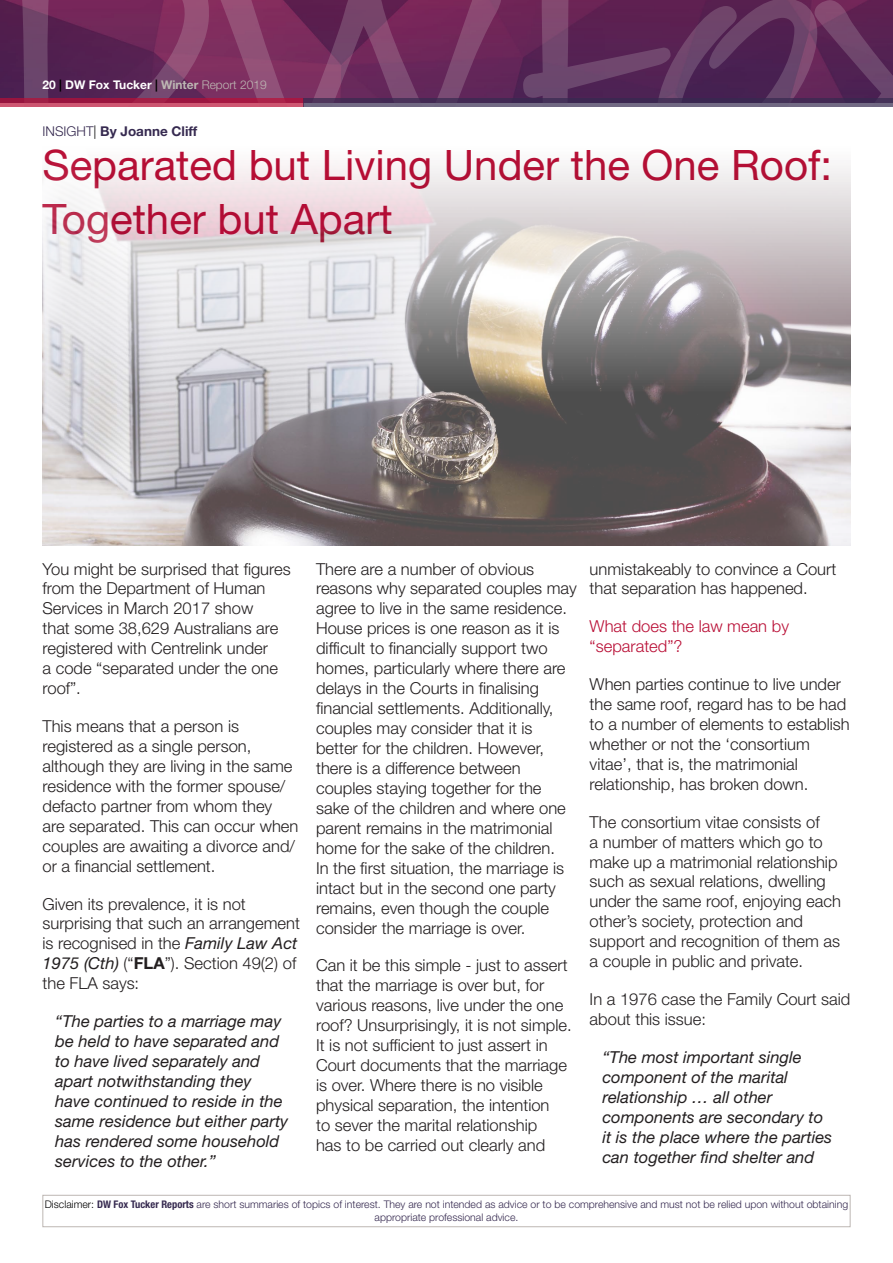
<style>
.page{position:relative;width:893px;height:1263px;background:#fff}
.page>*{position:absolute;margin:0;border:0;box-sizing:border-box;transform-origin:0 0}
.Heading{font:42px/54px "Helvetica Neue LT Std";color:#b90f36}
.Body{font:300 16.5px/20px "Helvetica Neue LT Std";color:#231f20}
.Quote_Body{font:italic 16.5px/20px "Helvetica Neue LT Std";color:#231f20}
.Body-2{font:300 16.5px/20px "Helvetica Neue LT Std";color:#b90f36}
.t1{font:700 13.5px "Helvetica Neue LT Std";color:#362a50}
.t2{font:700 12px "Helvetica Neue LT Std";color:#fff}
.t3{font:300 10.5px/13.5px "Helvetica Neue LT Std";color:#362a50;text-align:center}
.s1{color:#000}
.s2{color:#bdb7b3}
.s3{font-weight:300;color:#bdb7b3}
.s4{font-weight:300}
.s5{font-weight:300;color:#000}
.s6{font-weight:400;font-style:italic}
.s7{font-weight:700}
.s8{font-weight:700;font-stretch:condensed}
</style>
<div class="page">
<svg style="left:0;top:0;width:893px;height:98px;background:#6a305e"></svg>
<div style="left:43px;top:1195px;width:807px;height:32px;border:1px solid #bdb7b3"></div>
<svg style="left:0;top:98px;width:303px;height:8px;background:#b02f54"></svg>
<svg style="left:303px;top:98px;width:590px;height:8px;background:#534265"></svg>
<img style="left:43px;top:165px;width:807px;height:381px">
<p class="t2" style="left:43px;top:78px;width:226px">20 <span class="s1">|</span> DW Fox Tucker <span class="s1">|</span> <span class="s2">Winter</span> <span class="s3">Report 2019</span></p>
<p class="t1" style="left:43px;top:122px;width:156px"><span class="s4">INSIGHT</span><span class="s5">|</span> By Joanne Cliff</p>
<p class="Heading" style="left:43px;top:138px;width:791px">Separated but Living Under the One Roof:<br>Together but Apart</p>
<p class="Body" style="left:43px;top:558px;width:250px">You might be surprised that figures from the Department of Human<br>Services in March 2017 show<br>that some 38,629 Australians are registered with Centrelink under<br>a code “separated under the one roof”.</p>
<p class="Body" style="left:43px;top:716px;width:257px">This means that a person is registered as a single person, although they are living in the same residence with the former spouse/ defacto partner from whom they are separated. This can occur when couples are awaiting a divorce and/ or a financial settlement.</p>
<p class="Body" style="left:43px;top:893px;width:259px">Given its prevalence, it is not surprising that such an arrangement is recognised in the <span class="s6">Family Law Act<br>1975 (Cth)</span> (“<span class="s7">FLA</span>”). Section 49(2) of the FLA says:</p>
<p class="Quote_Body" style="left:55px;top:1011px;width:234px">“The parties to a marriage may be held to have separated and to have lived separately and apart notwithstanding they have continued to reside in the same residence but either party has rendered some household services to the other.”</p>
<p class="Body" style="left:316px;top:558px;width:262px">There are a number of obvious reasons why separated couples may agree to live in the same residence.<br>House prices is one reason as it is difficult to financially support two homes, particularly where there are delays in the Courts in finalising financial settlements. Additionally, couples may consider that it is better for the children. However, there is a difference between couples staying together for the sake of the children and where one parent remains in the matrimonial home for the sake of the children.<br>In the first situation, the marriage is intact but in the second one party remains, even though the couple consider the marriage is over.</p>
<p class="Body" style="left:316px;top:955px;width:257px">Can it be this simple - just to assert that the marriage is over but, for various reasons, live under the one roof? Unsurprisingly, it is not simple.<br>It is not sufficient to just assert in Court documents that the marriage is over. Where there is no visible physical separation, the intention<br>to sever the marital relationship<br>has to be carried out clearly and</p>
<p class="Body" style="left:590px;top:558px;width:248px">unmistakeably to convince a Court that separation has happened.</p>
<p class="Body-2" style="left:590px;top:616px;width:201px">What does the law mean by “separated”?</p>
<p class="Body" style="left:590px;top:674px;width:262px">When parties continue to live under the same roof, regard has to be had to a number of elements to establish whether or not the ‘consortium vitae’, that is, the matrimonial relationship, has broken down.</p>
<p class="Body" style="left:590px;top:811px;width:253px">The consortium vitae consists of<br>a number of matters which go to make up a matrimonial relationship such as sexual relations, dwelling under the same roof, enjoying each other’s society, protection and support and recognition of them as a couple in public and private.</p>
<p class="Body" style="left:590px;top:989px;width:262px">In a 1976 case the Family Court said about this issue:</p>
<p class="Quote_Body" style="left:602px;top:1047px;width:231px">“The most important single component of the marital relationship … all other components are secondary to it is the place where the parties can together find shelter and</p>
<p class="t3" style="left:45px;top:1197px;width:805px"><span class="s1">Disclaimer:</span> <span class="s8">DW Fox Tucker Reports</span> are short summaries of topics of interest. They are not intended as advice or to be comprehensive and must not be relied upon without obtaining appropriate professional advice.</p>
</div>
